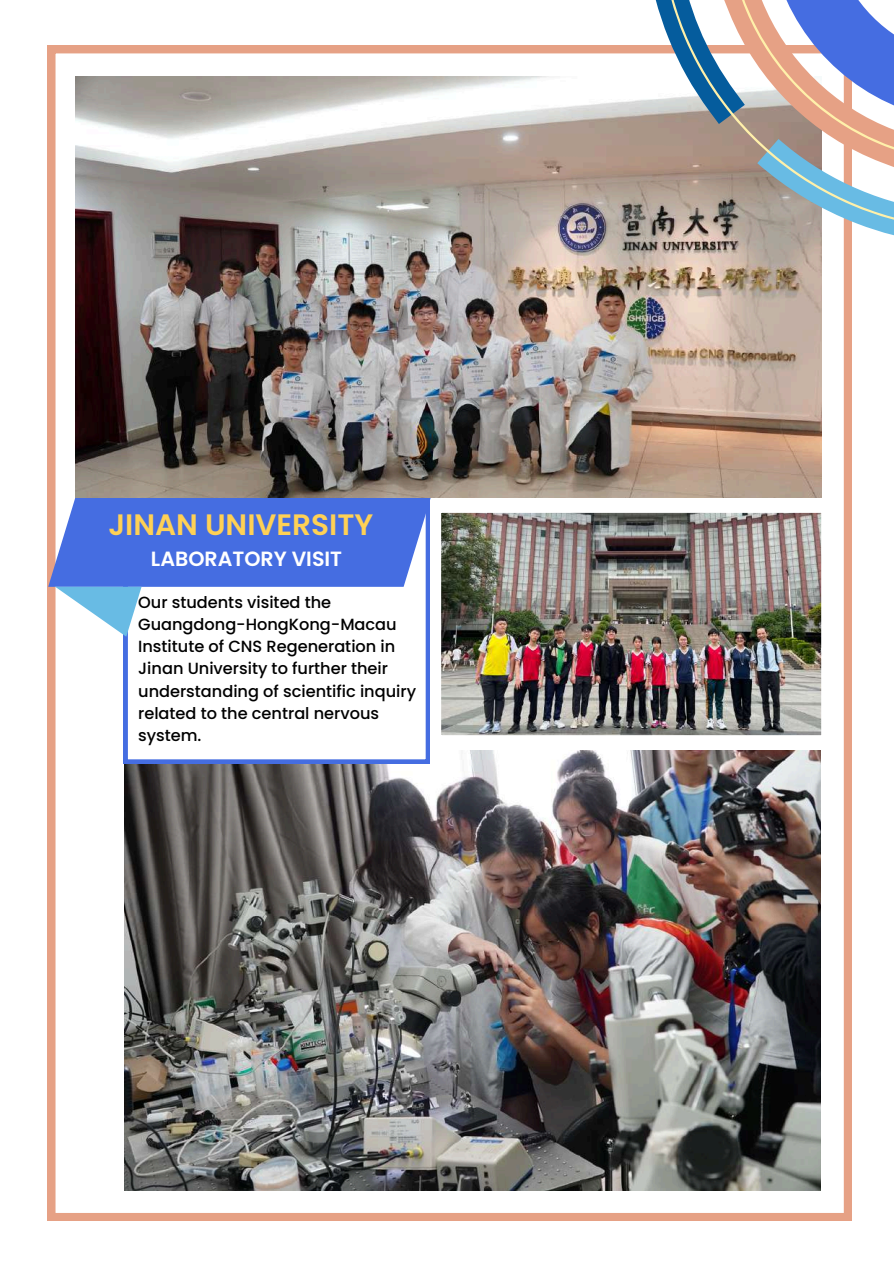
<style>
.page{position:relative;width:894px;height:1264px;background:#fff}
.page>*{position:absolute;margin:0;border:0;box-sizing:border-box;transform-origin:0 0}
.t1{font:600 29.55px "Poppins";color:#ffd155}
.t2{font:600 20.55px "Poppins";color:#fff}
.t3{font:500 16.2px/22.2px "Poppins";color:#000}
</style>
<div class="page">
<img style="left:48px;top:46px;width:803px;height:1174px">
<svg style="left:647px;top:0;width:246px;height:242px"></svg>
<svg style="left:662px;top:0;width:231px;height:227px"></svg>
<img style="left:125px;top:749px;width:695px;height:441px">
<img style="left:430px;top:498px;width:405px;height:251px">
<svg style="left:123px;top:636px;width:306px;height:127px"></svg>
<svg style="left:48px;top:498px;width:387px;height:138px"></svg>
<h1 class="t1" style="left:108px;top:504px;width:266px">JINAN UNIVERSITY</h1>
<p class="t2" style="left:151px;top:544px;width:193px">LABORATORY VISIT</p>
<p class="t3" style="left:138px;top:590px;width:279px">Our students visited the<br>Guangdong-HongKong-Macau<br>Institute of CNS Regeneration in<br>Jinan University to further their understanding of scientific inquiry related to the central nervous system.</p>
</div>
